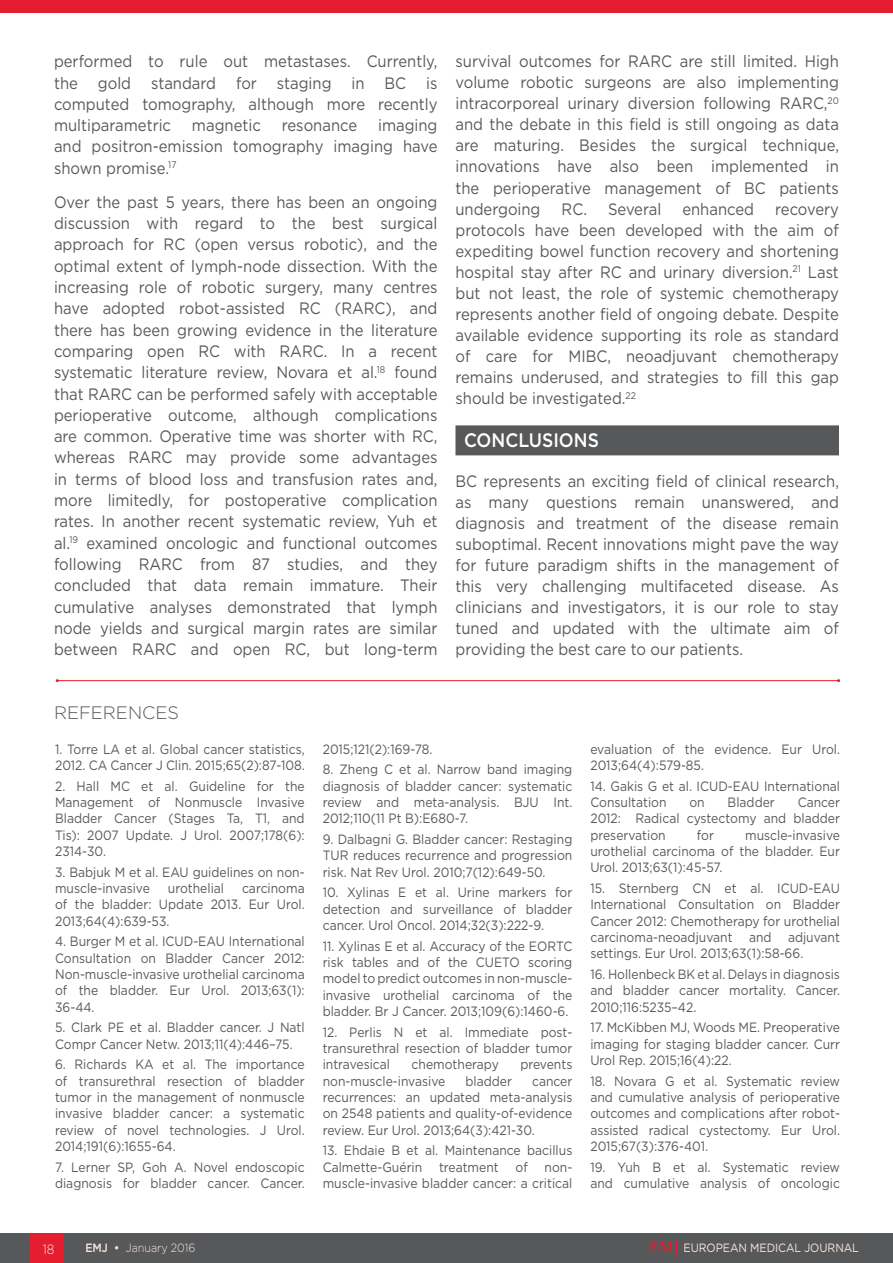
<style>
.page{position:relative;width:893px;height:1263px;background:#fff}
.page>*{position:absolute;margin:0;border:0;box-sizing:border-box;transform-origin:0 0}
._8__Heading_1{font:500 19.5px "Gotham";color:#fff;scale:.9 1}
._18__References_titl{font:300 18px "Gotham";color:#57585a}
._11__Main_text{font:16.5px/21.3px "Gotham";color:#57585a;text-align:justify;scale:.9 1}
._19__References_text{font:13.5px/16.4px "Gotham";color:#57585a;text-align:justify;scale:.9 1}
.t1{font:300 13.5px "Gotham";color:#fce7de;scale:.9 1}
.t2{font:12px "Gotham";letter-spacing:-.005em;color:#fce7de;scale:.9 1}
.t3{font:300 12px "Gotham";letter-spacing:-.005em;color:#fce7de;scale:.9 1}
.s1{font-weight:500}
.s2{font-family:"Palatino Linotype";font-weight:700;font-size:15px;color:#e41d2f}
</style>
<div class="page">
<div style="left:0;top:1233px;width:893px;height:30px;background:#57585a"></div>
<div style="left:30px;top:1233px;width:34px;height:30px;background:#e41d2f"></div>
<div style="left:0;top:0;width:893px;height:12px;background:#e41d2f"></div>
<hr style="left:57px;top:680px;width:781px;height:1px;background:#e41d2f">
<div style="left:455px;top:425px;width:384px;height:30px;background:#57585a"></div>
<p class="_11__Main_text" style="left:54px;top:50px;width:428px">performed to rule out metastases. Currently, the gold standard for staging in BC is computed tomography, although more recently multiparametric</p>
<p class="_11__Main_text" style="left:54px;top:114px;width:428px;text-indent:324px">imaging and positron-emission tomography imaging have shown promise.<sup>17</sup></p>
<p class="_11__Main_text" style="left:54px;top:191px;width:428px">Over the past 5 years, there has been an ongoing discussion with regard to the best surgical approach for RC (open versus robotic), and the optimal extent of lymph-node dissection. With the increasing role of robotic surgery, many centres have adopted robot-assisted RC (RARC), and there has been growing evidence in the literature comparing open RC with RARC. In a recent systematic literature review, Novara et al.<sup>18</sup> found that RARC can be performed safely with acceptable perioperative outcome, although complications are common. Operative time was shorter with RC, whereas RARC may provide some advantages in terms of blood loss and transfusion rates and, more limitedly, for postoperative complication rates. In another recent systematic review, Yuh et al.<sup>19</sup> examined oncologic and functional outcomes following RARC from 87 studies, and they concluded that data remain immature. Their cumulative analyses demonstrated that lymph node yields and surgical margin rates are similar between RARC and open RC, but long-term</p>
<p class="_11__Main_text" style="left:192px;top:114px;width:78px">magnetic</p>
<p class="_11__Main_text" style="left:282px;top:114px;width:85px">resonance</p>
<p class="_11__Main_text" style="left:455px;top:51px;width:428px">survival outcomes for RARC are still limited. High volume robotic surgeons are also implementing intracorporeal urinary diversion following RARC,<sup>20 </sup>and the debate in this field is still ongoing as data are maturing. Besides the surgical technique, innovations have also been implemented in the perioperative management of BC patients undergoing</p>
<p class="_11__Main_text" style="left:562px;top:198px;width:112px">RC. Several</p>
<p class="_11__Main_text" style="left:682px;top:198px;width:81px">enhanced</p>
<p class="_11__Main_text" style="left:455px;top:198px;width:428px;text-indent:320px">recovery protocols have been developed with the aim of expediting bowel function recovery and shortening hospital stay after RC and urinary diversion.<sup>21</sup> Last but not least, the role of systemic chemotherapy represents another field of ongoing debate. Despite available evidence supporting its role as standard of care for MIBC, neoadjuvant chemotherapy remains underused, and strategies to fill this gap should be investigated.<sup>22</sup></p>
<p class="_8__Heading_1" style="left:464px;top:427px;width:151px">CONCLUSIONS</p>
<p class="_11__Main_text" style="left:455px;top:470px;width:428px">BC represents an exciting field of clinical research, as many questions remain unanswered, and diagnosis and treatment of the disease remain suboptimal. Recent innovations might pave the way for future paradigm shifts in the management of this very challenging multifaceted disease. As clinicians and investigators, it is our role to stay tuned and updated with the ultimate aim of providing the best care to our patients.</p>
<p class="_18__References_titl" style="left:54px;top:701px;width:127px">REFERENCES</p>
<p class="_19__References_text" style="left:55px;top:740px;width:279px">1. Torre LA et al. Global cancer statistics,<br>2012. CA Cancer J Clin. 2015;65(2):87-108.</p>
<p class="_19__References_text" style="left:55px;top:777px;width:279px">2. Hall MC et al. Guideline for the Management of Nonmuscle Invasive Bladder Cancer (Stages Ta, T1, and Tis): 2007 Update. J Urol. 2007;178(6):<br>2314-30.</p>
<p class="_19__References_text" style="left:55px;top:863px;width:279px">3. Babjuk M et al. EAU guidelines on non&shy;muscle-invasive</p>
<p class="_19__References_text" style="left:168px;top:880px;width:64px">urothelial</p>
<p class="_19__References_text" style="left:55px;top:880px;width:279px;text-indent:187px">carcinoma of the bladder: Update 2013. Eur Urol.<br>2013;64(4):639-53.</p>
<p class="_19__References_text" style="left:55px;top:933px;width:279px">4. Burger M et al. ICUD-EAU International Consultation on Bladder Cancer 2012:<br>Non-muscle-invasive urothelial carcinoma of the bladder. Eur Urol. 2013;63(1):<br>36-44.</p>
<p class="_19__References_text" style="left:55px;top:1019px;width:279px">5. Clark PE et al. Bladder cancer. J Natl<br>Compr Cancer Netw. 2013;11(4):446–75.</p>
<p class="_19__References_text" style="left:55px;top:1056px;width:279px">6. Richards KA et al. The importance of transurethral resection of bladder tumor in the management of nonmuscle invasive bladder cancer: a systematic review of novel technologies. J Urol.<br>2014;191(6):1655-64.</p>
<p class="_19__References_text" style="left:55px;top:1158px;width:279px">7. Lerner SP, Goh A. Novel endoscopic diagnosis for bladder cancer. Cancer.</p>
<p class="_19__References_text" style="left:323px;top:740px;width:124px">2015;121(2):169-78.</p>
<p class="_19__References_text" style="left:323px;top:761px;width:279px">8. Zheng C et al. Narrow band imaging diagnosis of bladder cancer: systematic review and meta-analysis. BJU Int.<br>2012;110(11 Pt B):E680-7.</p>
<p class="_19__References_text" style="left:323px;top:831px;width:279px">9. Dalbagni G. Bladder cancer: Restaging TUR reduces recurrence and progression risk. Nat Rev Urol. 2010;7(12):649-50.</p>
<p class="_19__References_text" style="left:323px;top:884px;width:279px">10. Xylinas E et al. Urine markers for detection and surveillance of bladder cancer. Urol Oncol. 2014;32(3):222-9.</p>
<p class="_19__References_text" style="left:323px;top:937px;width:279px">11. Xylinas E et al. Accuracy of the EORTC risk tables and of the CUETO scoring model to predict outcomes in non-muscle&shy;invasive urothelial carcinoma of the bladder. Br J Cancer. 2013;109(6):1460-6.</p>
<p class="_19__References_text" style="left:323px;top:1023px;width:279px">12. Perlis N et al. Immediate post&shy;transurethral resection of bladder tumor intravesical</p>
<p class="_19__References_text" style="left:412px;top:1056px;width:98px">chemotherapy</p>
<p class="_19__References_text" style="left:520px;top:1056px;width:59px">prevents</p>
<p class="_19__References_text" style="left:323px;top:1072px;width:138px">non-muscle-invasive</p>
<p class="_19__References_text" style="left:465px;top:1072px;width:53px">bladder</p>
<p class="_19__References_text" style="left:323px;top:1072px;width:279px;text-indent:209px">cancer recurrences: an updated meta-analysis on 2548 patients and quality-of-evidence review. Eur Urol. 2013;64(3):421-30.</p>
<p class="_19__References_text" style="left:323px;top:1142px;width:279px">13. Ehdaie B et al. Maintenance bacillus Calmette-Guérin treatment of non&shy;muscle-invasive bladder cancer: a critical</p>
<p class="_19__References_text" style="left:590px;top:740px;width:279px">evaluation of the evidence. Eur Urol.<br>2013;64(4):579-85.</p>
<p class="_19__References_text" style="left:590px;top:777px;width:279px">14. Gakis G et al. ICUD-EAU International<br>Consultation</p>
<p class="_19__References_text" style="left:689px;top:794px;width:19px">on</p>
<p class="_19__References_text" style="left:728px;top:794px;width:54px">Bladder</p>
<p class="_19__References_text" style="left:590px;top:794px;width:279px;text-indent:207px">Cancer 2012: Radical cystectomy and bladder preservation</p>
<p class="_19__References_text" style="left:697px;top:826px;width:21px">for</p>
<p class="_19__References_text" style="left:590px;top:826px;width:279px;text-indent:155px">muscle-invasive urothelial carcinoma of the bladder. Eur Urol. 2013;63(1):45-57.</p>
<p class="_19__References_text" style="left:590px;top:880px;width:279px">15. Sternberg CN et al. ICUD-EAU International Consultation on Bladder Cancer 2012: Chemotherapy for urothelial carcinoma-neoadjuvant and adjuvant settings. Eur Urol. 2013;63(1):58-66.</p>
<p class="_19__References_text" style="left:590px;top:966px;width:279px">16. Hollenbeck BK et al. Delays in diagnosis and bladder cancer mortality. Cancer.<br>2010;116:5235–42.</p>
<p class="_19__References_text" style="left:590px;top:1019px;width:279px">17. McKibben MJ, Woods ME. Preoperative imaging for staging bladder cancer. Curr Urol Rep. 2015;16(4):22.</p>
<p class="_19__References_text" style="left:590px;top:1072px;width:279px">18. Novara G et al. Systematic review and cumulative analysis of perioperative outcomes and complications after robot&shy;assisted radical cystectomy. Eur Urol.<br>2015;67(3):376-401.</p>
<p class="_19__References_text" style="left:590px;top:1158px;width:279px">19. Yuh B et al. Systematic review and cumulative analysis of oncologic</p>
<p class="t1" style="left:43px;top:1240px;width:14px">18</p>
<p class="t3" style="left:85px;top:1240px;width:124px"><span class="s1">EMJ •</span> January 2016</p>
<p class="t2" style="left:650px;top:1240px;width:234px"><span class="s2">EMJ</span> EUROPEAN MEDICAL JOURNAL</p>
</div>
